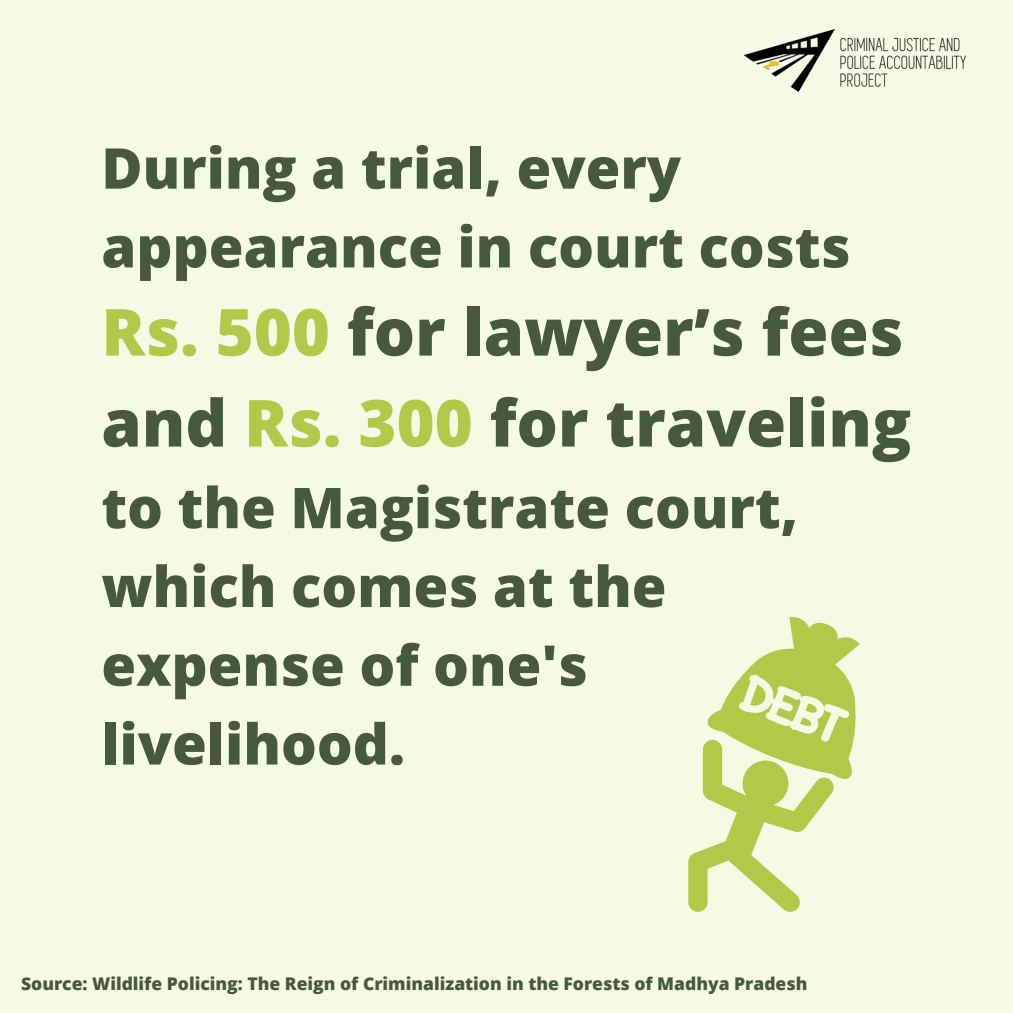
<style>
.page{position:relative;width:1013px;height:1013px;background:#fff}
.page>*{position:absolute;margin:0;border:0;box-sizing:border-box;transform-origin:0 0}
.t1{font:800 65px/91px "Open Sans";color:#46593c}
.t2{font:800 56.25px/78.8px "Open Sans";color:#46593c}
.t3{font:800 17.5px "Open Sans";color:#46593c}
.s1{color:#b1c949}
</style>
<div class="page">
<div style="left:0;top:0;width:1012px;height:1012px;background:#f5fae5"></div>
<img style="left:744px;top:30px;width:222px;height:62px">
<svg style="left:688px;top:616px;width:171px;height:295px"></svg>
<p class="t2" style="left:101px;top:127px;width:750px">During a trial, every appearance in court costs</p>
<p class="t1" style="left:101px;top:285px;width:811px"><span class="s1">Rs. 500</span> for lawyer’s fees and <span class="s1">Rs. 300</span> for traveling</p>
<p class="t2" style="left:101px;top:467px;width:698px">to the Magistrate court, which comes at the expense of one's livelihood.</p>
<p class="t3" style="left:21px;top:970px;width:787px">Source: Wildlife Policing: The Reign of Criminalization in the Forests of Madhya Pradesh</p>
</div>
